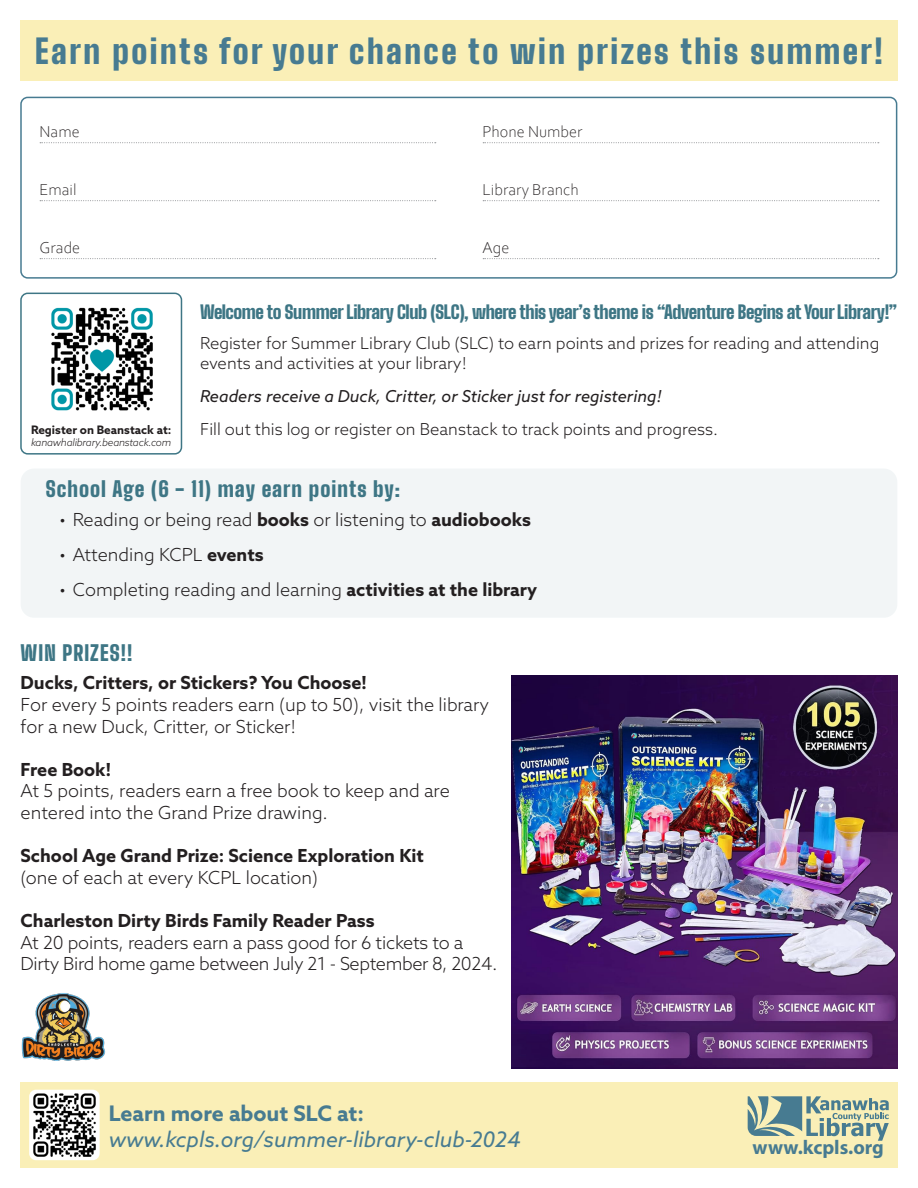
<style>
.page{position:relative;width:918px;height:1188px;background:#fff}
.page>*{position:absolute;margin:0;border:0;box-sizing:border-box;transform-origin:0 0}
.t1{font:900 33.15px "Big Shoulders Display";letter-spacing:.075em;color:#477b91}
.t2{font:italic 21.45px "Azo Sans";color:#477b91}
.t3{font:700 21.45px "Azo Sans";color:#477b91}
.t4{font:900 21px "Big Shoulders Display";letter-spacing:.05em;color:#3e7685}
.t5{font:700 19.95px "Myriad Pro";color:#477b91}
.t6{font:900 18.3px "Big Shoulders Display";letter-spacing:-.02em;color:#3e7685}
.t7{font:300 18px/21.6px "Azo Sans";color:#231f20}
.t8{font:700 18px "Azo Sans";color:#231f20}
.t9{font:300 18px/21.6px "Azo Sans";letter-spacing:-.02em;color:#231f20}
.t10{font:300 16.5px/19.8px "Azo Sans";color:#231f20}
.t11{font:italic 16.5px "Azo Sans";color:#231f20}
.t12{font:300 16.5px "Corbel";color:#231f20}
.t13{font:700 11.7px "Azo Sans";color:#231f20}
.t14{font:italic 300 10.2px "Azo Sans";letter-spacing:-.02em;color:#231f20}
.s1{font-weight:700}
</style>
<div class="page">
<div style="left:20px;top:97px;width:877px;height:182px;border:2px solid #477b91;border-radius:7px"></div>
<svg style="left:40px;top:142px;width:396px;height:1px"></svg>
<svg style="left:40px;top:200px;width:396px;height:1px"></svg>
<svg style="left:483px;top:142px;width:396px;height:1px"></svg>
<svg style="left:483px;top:200px;width:396px;height:1px"></svg>
<svg style="left:40px;top:258px;width:396px;height:1px"></svg>
<svg style="left:483px;top:258px;width:396px;height:1px"></svg>
<div style="left:21px;top:469px;width:876px;height:149px;background:#f2f5f6;border-radius:14px"></div>
<img style="left:51px;top:307px;width:102px;height:104px">
<div style="left:20px;top:293px;width:162px;height:162px;border:2px solid #3e7685;border-radius:7px"></div>
<img style="left:21px;top:993px;width:85px;height:68px">
<img style="left:512px;top:675px;width:386px;height:394px">
<div style="left:20px;top:1082px;width:878px;height:86px;background:#faefb7"></div>
<img style="left:29px;top:1090px;width:71px;height:70px">
<svg style="left:748px;top:1096px;width:141px;height:45px"></svg>
<div style="left:20px;top:20px;width:878px;height:61px;background:#faefb7"></div>
<p class="t1" style="left:35px;top:23px;width:849px">Earn points for your chance to win prizes this summer!</p>
<p class="t12" style="left:40px;top:121px;width:42px">Name</p>
<p class="t12" style="left:40px;top:179px;width:39px">Email</p>
<p class="t12" style="left:483px;top:121px;width:101px">Phone Number</p>
<p class="t12" style="left:483px;top:179px;width:98px">Library Branch</p>
<p class="t12" style="left:40px;top:237px;width:42px">Grade</p>
<p class="t12" style="left:483px;top:237px;width:28px">Age</p>
<p class="t13" style="left:31px;top:422px;width:142px">Register on Beanstack at:</p>
<p class="t14" style="left:31px;top:436px;width:142px">kanawhalibrary.beanstack.com</p>
<p class="t6" style="left:200px;top:297px;width:699px">Welcome to Summer Library Club (SLC), where this year’s theme is “Adventure Begins at Your Library!”</p>
<p class="t10" style="left:200px;top:333px;width:681px">Register for Summer Library Club (SLC) to earn points and prizes for reading and attending events and activities at your library!</p>
<p class="t11" style="left:200px;top:385px;width:463px">Readers receive a Duck, Critter, or Sticker just for registering!</p>
<p class="t10" style="left:200px;top:419px;width:519px">Fill out this log or register on Beanstack to track points and progress.</p>
<p class="t4" style="left:46px;top:471px;width:356px">School Age (6 - 11) may earn points by:</p>
<p class="t7" style="left:59px;top:508px;width:473px">• Reading or being read <span class="s1">books</span> or listening to <span class="s1">audiobooks</span></p>
<p class="t7" style="left:59px;top:543px;width:206px">• Attending KCPL <span class="s1">events</span></p>
<p class="t7" style="left:59px;top:578px;width:480px">• Completing reading and learning <span class="s1">activities at the library</span></p>
<p class="t4" style="left:21px;top:635px;width:113px">WIN PRIZES!!</p>
<p class="t8" style="left:21px;top:671px;width:348px">Ducks, Critters, or Stickers? You Choose!</p>
<p class="t7" style="left:21px;top:694px;width:470px">For every 5 points readers earn (up to 50), visit the library for a new Duck, Critter, or Sticker!</p>
<p class="t8" style="left:21px;top:757px;width:92px">Free Book!</p>
<p class="t7" style="left:21px;top:780px;width:431px">At 5 points, readers earn a free book to keep and are entered into the Grand Prize drawing.</p>
<p class="t8" style="left:21px;top:844px;width:405px">School Age Grand Prize: Science Exploration Kit</p>
<p class="t7" style="left:21px;top:866px;width:299px">(one of each at every KCPL location)</p>
<p class="t8" style="left:21px;top:909px;width:356px">Charleston Dirty Birds Family Reader Pass</p>
<p class="t9" style="left:21px;top:931px;width:478px">At 20 points, readers earn a pass good for 6 tickets to a<br>Dirty Bird home game between July 21 - September 8, 2024.</p>
<p class="t3" style="left:109px;top:1099px;width:257px">Learn more about SLC at:</p>
<p class="t2" style="left:109px;top:1125px;width:413px">www.kcpls.org/summer-library-club-2024</p>
<p class="t5" style="left:753px;top:1134px;width:133px">www.kcpls.org</p>
</div>
